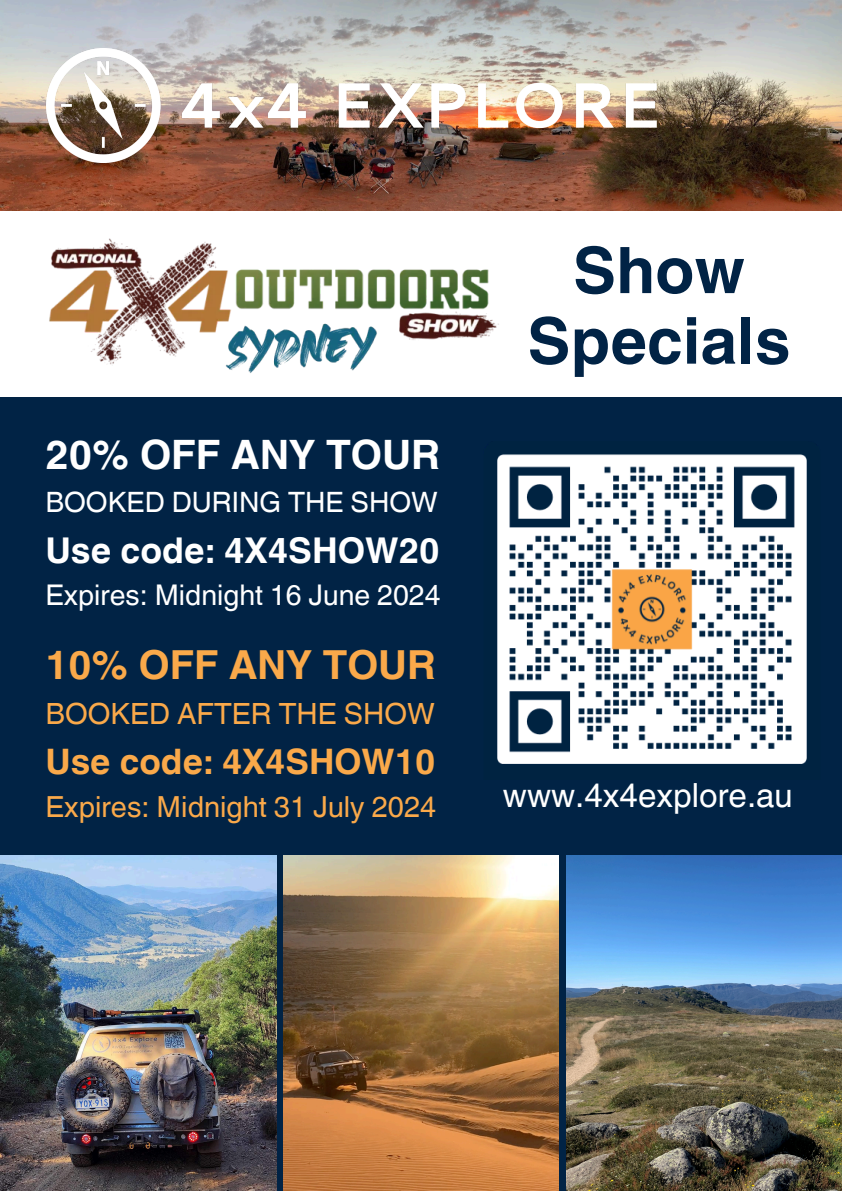
<style>
.page{position:relative;width:842px;height:1191px;background:#fff}
.page>*{position:absolute;margin:0;border:0;box-sizing:border-box;transform-origin:0 0}
.t1{font:700 64.1px/70.5px "Helvetica World";color:#012345;text-align:center}
.t2{font:700 40.5px "Helvetica World";color:#fff}
.t3{font:700 40px "Helvetica World";color:#faa94a}
.t4{font:700 35.5px "Helvetica World";color:#fff}
.t5{font:700 35.1px "Helvetica World";color:#faa94a}
.t6{font:33.3px "Helvetica World";color:#fff}
.t7{font:29.2px "Helvetica World";color:#faa94a}
.t8{font:29px "Helvetica World";color:#faa94a}
.t9{font:28.5px "Helvetica World";color:#fff}
.t10{font:28px "Helvetica World";color:#fff}
</style>
<div class="page">
<div style="left:0;top:0;width:842px;height:1190px;background:#012345"></div>
<img style="left:0;top:855px;width:276px;height:335px">
<img style="left:284px;top:855px;width:275px;height:335px">
<img style="left:566px;top:855px;width:276px;height:335px">
<img style="left:0;top:0;width:842px;height:210px">
<img style="left:45px;top:48px;width:623px;height:115px">
<div style="left:0;top:210px;width:842px;height:186px;background:#fff"></div>
<img style="left:49px;top:238px;width:450px;height:135px">
<img style="left:497px;top:454px;width:310px;height:310px">
<h2 class="t2" style="left:45px;top:421px;width:396px">20% OFF ANY TOUR</h2>
<p class="t10" style="left:45px;top:486px;width:394px">BOOKED DURING THE SHOW</p>
<p class="t4" style="left:45px;top:521px;width:396px">Use code: 4X4SHOW20</p>
<p class="t9" style="left:45px;top:577px;width:397px">Expires: Midnight 16 June 2024</p>
<h3 class="t3" style="left:45px;top:632px;width:392px">10% OFF ANY TOUR</h3>
<p class="t7" style="left:45px;top:696px;width:391px">BOOKED AFTER THE SHOW</p>
<p class="t5" style="left:45px;top:733px;width:391px">Use code: 4X4SHOW10</p>
<p class="t8" style="left:45px;top:789px;width:392px">Expires: Midnight 31 July 2024</p>
<p class="t1" style="left:527px;top:228px;width:264px">Show<br>Specials</p>
<h2 class="t6" style="left:503px;top:776px;width:291px">www.4x4explore.au</h2>
</div>
